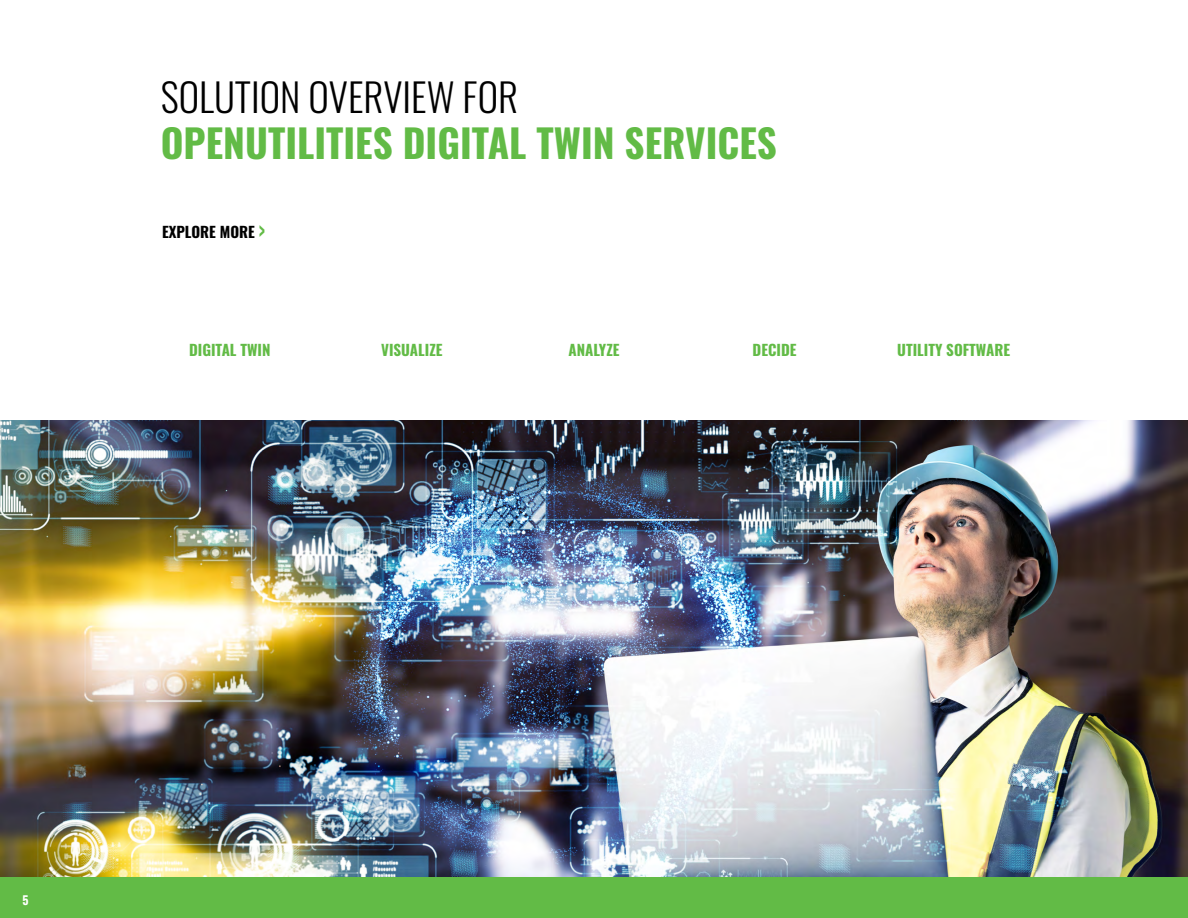
<style>
.page{position:relative;width:1188px;height:918px;background:#fff}
.page>*{position:absolute;margin:0;border:0;box-sizing:border-box;transform-origin:0 0}
.t1{font:700 39px "Oswald";color:#62bb46}
.t2{font:300 39px "Oswald";color:#000}
.t3{font:700 15px "Oswald";color:#62bb46}
.t4{font:700 15px "Oswald";color:#000}
.t5{font:700 12px "Oswald";color:#fff}
.s1{font-size:21px;color:#62bb46}
</style>
<div class="page">
<img style="left:0;top:421px;width:1188px;height:457px">
<div style="left:0;top:878px;width:1188px;height:40px;background:#62bb46"></div>
<h1 class="t2" style="left:161px;top:62px;width:359px">SOLUTION OVERVIEW FOR</h1>
<h1 class="t1" style="left:161px;top:123px;width:618px">OPENUTILITIES DIGITAL TWIN SERVICES</h1>
<p class="t4" style="left:162px;top:224px;width:104px">EXPLORE MORE <span class="s1">&gt;</span></p>
<p class="t3" style="left:189px;top:342px;width:83px">DIGITAL TWIN</p>
<p class="t3" style="left:381px;top:342px;width:63px">VISUALIZE</p>
<p class="t3" style="left:568px;top:342px;width:53px">ANALYZE</p>
<p class="t3" style="left:753px;top:342px;width:45px">DECIDE</p>
<p class="t3" style="left:897px;top:342px;width:114px">UTILITY SOFTWARE</p>
<p class="t5" style="left:22px;top:894px;width:8px">5</p>
</div>
